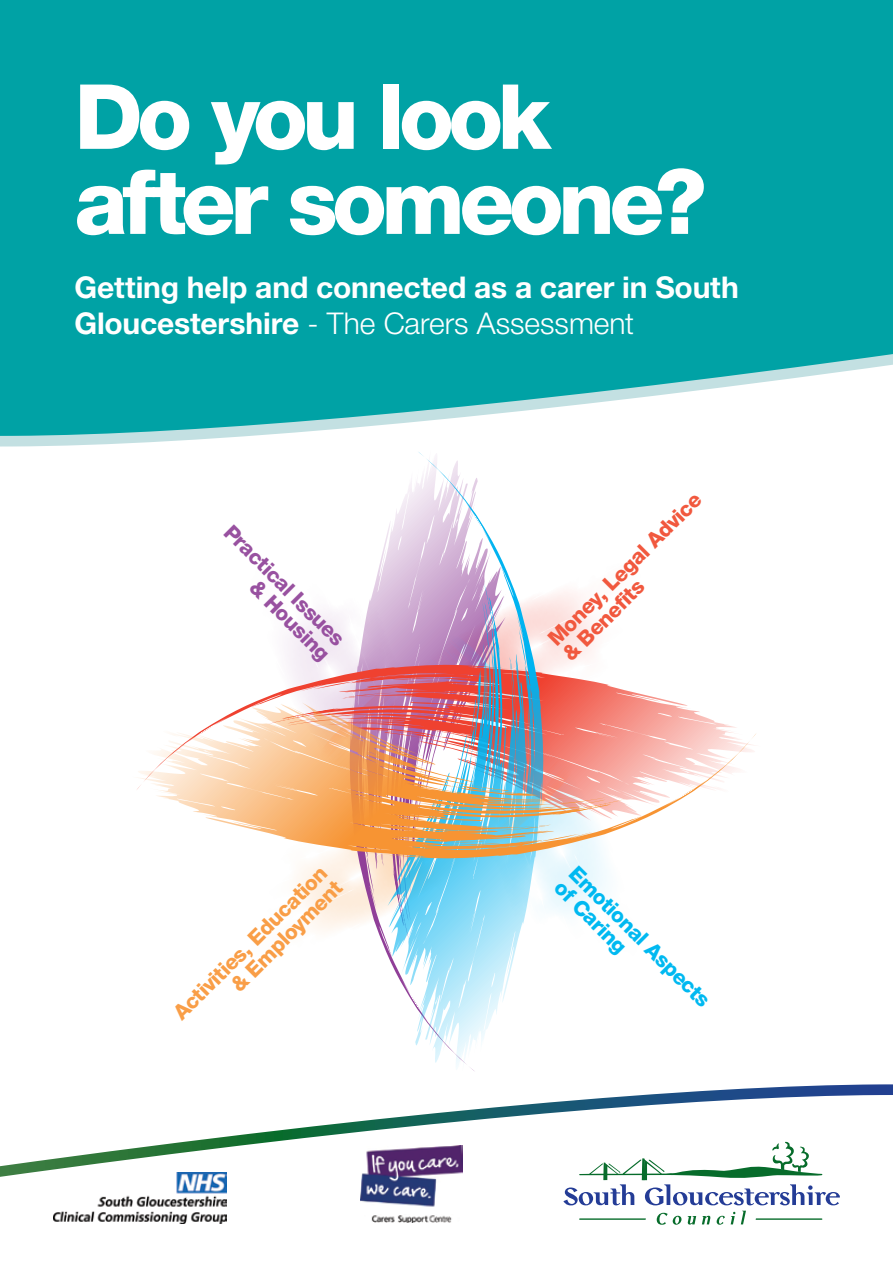
<style>
.page{position:relative;width:893px;height:1263px;background:#fff}
.page>*{position:absolute;margin:0;border:0;box-sizing:border-box;transform-origin:0 0}
.t1{font:800 90px/85.1px "Helvetica Neue";letter-spacing:-.065em;color:#fff}
.t2{font:700 30px/36px "Helvetica Neue";letter-spacing:-.005em;color:#fff}
.t3{font:800 21px/21px "Helvetica Neue";color:#f99e47;text-align:right}
.t4{font:800 21px/21px "Helvetica Neue";color:#f1583e}
.t5{font:800 21px/21px "Helvetica Neue";color:#00b9f1}
.t6{font:800 21px/21px "Helvetica Neue";color:#9851a0;text-align:right}
.s1{font-weight:300}
</style>
<div class="page">
<svg style="left:0;top:436px;width:247px;height:10px;fill:#c3e0e2"></svg>
<svg style="left:0;top:425px;width:380px;height:11px"></svg>
<div style="left:0;top:51px;width:893px;height:268px;background:#00a2a5"></div>
<svg style="left:0;top:319px;width:893px;height:106px;fill:#00a2a5"></svg>
<div style="left:0;top:0;width:893px;height:136px;background:#00a2a5"></div>
<svg style="left:286px;top:591px;width:321px;height:341px"></svg>
<svg style="left:346px;top:564px;width:34px;height:372px"></svg>
<svg style="left:272px;top:661px;width:373px;height:34px"></svg>
<svg style="left:380px;top:452px;width:167px;height:619px"></svg>
<img style="left:137px;top:695px;width:619px;height:167px">
<svg style="left:644px;top:1084px;width:249px;height:11px"></svg>
<svg style="left:0;top:1095px;width:881px;height:130px"></svg>
<svg style="left:579px;top:1218px;width:67px;height:2px"></svg>
<svg style="left:756px;top:1218px;width:67px;height:2px"></svg>
<svg style="left:657px;top:1213px;width:24px;height:12px"></svg>
<svg style="left:688px;top:1216px;width:8px;height:8px"></svg>
<svg style="left:702px;top:1216px;width:9px;height:8px"></svg>
<svg style="left:717px;top:1216px;width:8px;height:9px"></svg>
<svg style="left:731px;top:1212px;width:4px;height:12px"></svg>
<svg style="left:741px;top:1211px;width:5px;height:13px"></svg>
<svg style="left:563px;top:1141px;width:277px;height:64px"></svg>
<img style="left:53px;top:1172px;width:174px;height:51px">
<div style="left:355px;top:1141px;width:113px;height:85px;background:#fff"></div>
<img style="left:360px;top:1145px;width:102px;height:77px">
<h1 class="t1" style="left:74px;top:74px;width:634px">Do you look after someone?</h1>
<p class="t2" style="left:74px;top:268px;width:666px">Getting help and connected as a carer in South<br>Gloucestershire <span class="s1">- The Carers Assessment</span></p>
<p class="t6" style="left:235px;top:521px;width:162px;rotate:45deg">Practical Issues &amp; Housing</p>
<p class="t4" style="left:544px;top:635px;width:209px;rotate:-45deg">Money, Legal Advice &amp; Benefi ts</p>
<p class="t3" style="left:169px;top:1009px;width:209px;rotate:-45deg">Activities, Education &amp; Employment</p>
<p class="t5" style="left:580px;top:862px;width:191px;rotate:45deg">Emotional Aspects of Caring</p>
</div>
